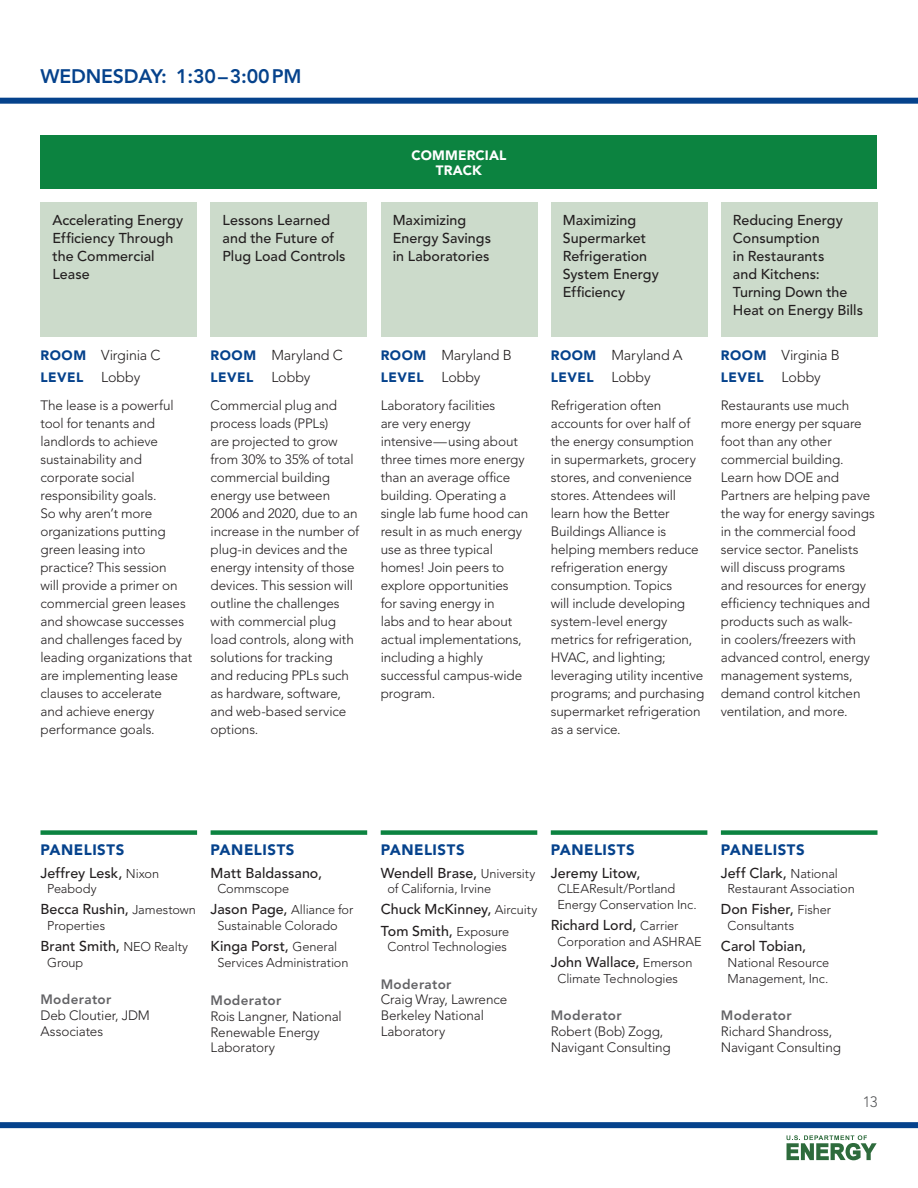
<style>
.page{position:relative;width:918px;height:1188px;background:#fff}
.page>*{position:absolute;margin:0;border:0;box-sizing:border-box;transform-origin:0 0}
.t1{font:800 19.5px "Avenir LT Std";letter-spacing:-.01em;color:#05428c}
.t2{font:900 15px "Avenir LT Std";letter-spacing:-.025em;color:#05428c}
.t3{font:300 15px "Avenir LT Std";color:#57585a}
.t4{font:500 14.25px/18px "Avenir LT Std";letter-spacing:.005em;color:#231f20}
.t5{font:300 14.25px "Avenir LT Std";letter-spacing:-.01em;color:#231f20}
.t6{font:300 13.5px/18px "Avenir LT Std";letter-spacing:-.005em;color:#231f20}
.t7{font:900 13.5px "Avenir LT Std";letter-spacing:.035em;color:#05428c}
.t8{font:800 13.5px "Avenir LT Std";letter-spacing:.025em;color:#636366}
.t9{font:900 13.5px/15px "Avenir LT Std";letter-spacing:.01em;color:#fff;text-align:center}
.t10{font:300 12.75px/15.8px "Avenir LT Std";letter-spacing:-.005em;color:#231f20}
.s1{font-weight:300;font-size:12.75px}
.s2{font-weight:500;font-size:14.25px}
</style>
<div class="page">
<svg style="left:787px;top:1135px;width:90px;height:25px"></svg>
<div style="left:0;top:1122px;width:918px;height:6px;background:#05428c"></div>
<div style="left:0;top:98px;width:918px;height:6px;background:#05428c"></div>
<div style="left:40px;top:135px;width:838px;height:54px;background:#0c8340"></div>
<div style="left:40px;top:202px;width:157px;height:136px;background:#ccdbcb"></div>
<div style="left:40px;top:830px;width:157px;height:5px;background:#0c8340"></div>
<div style="left:211px;top:202px;width:156px;height:136px;background:#ccdbcb"></div>
<div style="left:211px;top:830px;width:156px;height:5px;background:#0c8340"></div>
<div style="left:381px;top:202px;width:156px;height:136px;background:#ccdbcb"></div>
<div style="left:381px;top:830px;width:156px;height:5px;background:#0c8340"></div>
<div style="left:551px;top:202px;width:156px;height:136px;background:#ccdbcb"></div>
<div style="left:551px;top:830px;width:156px;height:5px;background:#0c8340"></div>
<div style="left:721px;top:202px;width:157px;height:136px;background:#ccdbcb"></div>
<div style="left:721px;top:830px;width:157px;height:5px;background:#0c8340"></div>
<h1 class="t1" style="left:40px;top:65px;width:259px">Wednesday: 1:30–3:00PM</h1>
<p class="t4" style="left:52px;top:212px;width:132px">Accelerating Energy<br>Efficiency Through the Commercial<br>Lease</p>
<p class="t4" style="left:223px;top:212px;width:125px">Lessons Learned and the Future of<br>Plug Load Controls</p>
<p class="t9" style="left:412px;top:147px;width:96px">COMMERCIAL<br>TRACK</p>
<p class="t4" style="left:393px;top:212px;width:100px">Maximizing<br>Energy Savings in Laboratories</p>
<p class="t7" style="left:40px;top:347px;width:22px">ROOM</p>
<p class="t5" style="left:101px;top:347px;width:61px">Virginia C</p>
<p class="t7" style="left:40px;top:369px;width:18px">LEVEL</p>
<p class="t5" style="left:101px;top:368px;width:41px">Lobby</p>
<p class="t6" style="left:40px;top:397px;width:153px">The lease is a powerful tool for tenants and landlords to achieve sustainability and corporate social responsibility goals.<br>So why aren’t more organizations putting green leasing into practice? This session<br>will provide a primer on commercial green leases and showcase successes and challenges faced by leading organizations that are implementing lease clauses to accelerate<br>and achieve energy performance goals.</p>
<p class="t7" style="left:211px;top:347px;width:22px">ROOM</p>
<p class="t5" style="left:271px;top:347px;width:73px">Maryland C</p>
<p class="t7" style="left:211px;top:369px;width:18px">LEVEL</p>
<p class="t5" style="left:271px;top:368px;width:41px">Lobby</p>
<p class="t6" style="left:211px;top:397px;width:150px">Commercial plug and process loads (PPLs)<br>are projected to grow from 30% to 35% of total commercial building energy use between<br>2006 and 2020, due to an increase in the number of plug-in devices and the energy intensity of those devices. This session will outline the challenges with commercial plug load controls, along with solutions for tracking<br>and reducing PPLs such as hardware, software, and web-based service options.</p>
<p class="t7" style="left:381px;top:347px;width:22px">ROOM</p>
<p class="t5" style="left:441px;top:347px;width:72px">Maryland B</p>
<p class="t7" style="left:381px;top:369px;width:18px">LEVEL</p>
<p class="t5" style="left:441px;top:368px;width:41px">Lobby</p>
<p class="t6" style="left:381px;top:397px;width:149px">Laboratory facilities<br>are very energy intensive—using about three times more energy than an average office building. Operating a single lab fume hood can result in as much energy use as three typical homes! Join peers to explore opportunities<br>for saving energy in<br>labs and to hear about actual implementations, including a highly successful campus-wide program.</p>
<p class="t4" style="left:563px;top:212px;width:98px">Maximizing<br>Supermarket<br>Refrigeration<br>System Energy<br>Efficiency</p>
<p class="t7" style="left:551px;top:347px;width:22px">ROOM</p>
<p class="t5" style="left:612px;top:347px;width:73px">Maryland A</p>
<p class="t7" style="left:551px;top:369px;width:18px">LEVEL</p>
<p class="t5" style="left:612px;top:368px;width:41px">Lobby</p>
<p class="t6" style="left:551px;top:397px;width:155px">Refrigeration often accounts for over half of the energy consumption in supermarkets, grocery stores, and convenience stores. Attendees will learn how the Better<br>Buildings Alliance is helping members reduce refrigeration energy consumption. Topics<br>will include developing system-level energy metrics for refrigeration,<br>HVAC, and lighting; leveraging utility incentive programs; and purchasing supermarket refrigeration as a service.</p>
<p class="t4" style="left:733px;top:212px;width:132px">Reducing Energy<br>Consumption<br>in Restaurants<br>and Kitchens:<br>Turning Down the<br>Heat on Energy Bills</p>
<p class="t7" style="left:721px;top:347px;width:22px">ROOM</p>
<p class="t5" style="left:782px;top:347px;width:60px">Virginia B</p>
<p class="t7" style="left:721px;top:369px;width:18px">LEVEL</p>
<p class="t5" style="left:782px;top:368px;width:41px">Lobby</p>
<p class="t6" style="left:721px;top:397px;width:155px">Restaurants use much more energy per square foot than any other commercial building.<br>Learn how DOE and<br>Partners are helping pave the way for energy savings in the commercial food service sector. Panelists will discuss programs<br>and resources for energy efficiency techniques and products such as walk-<br>in coolers/freezers with advanced control, energy management systems, demand control kitchen ventilation, and more.</p>
<p class="t2" style="left:40px;top:841px;width:20px">PANELISTS</p>
<p class="t4" style="left:40px;top:864px;width:120px">Jeffrey Lesk, <span class="s1">N ixon</span></p>
<p class="t10" style="left:47px;top:881px;width:51px">Peabody</p>
<p class="t4" style="left:40px;top:901px;width:157px">Becca Rushin, <span class="s1">Jamestown</span></p>
<p class="t10" style="left:47px;top:918px;width:59px">Properties</p>
<p class="t4" style="left:40px;top:938px;width:149px">Brant Smith, <span class="s1">N EO Realty</span></p>
<p class="t10" style="left:47px;top:955px;width:38px">Group</p>
<p class="t8" style="left:40px;top:992px;width:72px">Moderator</p>
<p class="t6" style="left:40px;top:1008px;width:111px;line-height:15.8px">Deb Cloutier, JDM<br>Associates</p>
<p class="t2" style="left:211px;top:841px;width:20px">PANELISTS</p>
<p class="t4" style="left:211px;top:864px;width:113px">Matt Baldassano,</p>
<p class="t10" style="left:211px;top:878px;width:144px;line-height:21.1px;text-indent:7px">Commscope<br><span class="s2">Jason Page,</span> Alliance for</p>
<p class="t10" style="left:217px;top:918px;width:122px">Sustainable Colorado</p>
<p class="t4" style="left:211px;top:938px;width:128px">Kinga Porst, <span class="s1">General</span></p>
<p class="t10" style="left:217px;top:955px;width:133px">Services Administration</p>
<p class="t8" style="left:211px;top:992px;width:72px">Moderator</p>
<p class="t6" style="left:211px;top:1008px;width:133px;line-height:15.8px">Rois Langner, National<br>Renewable Energy<br>Laboratory</p>
<p class="t2" style="left:381px;top:841px;width:20px">PANELISTS</p>
<p class="t4" style="left:381px;top:864px;width:156px">Wendell Brase, <span class="s1">University</span></p>
<p class="t10" style="left:387px;top:881px;width:105px">of California, I rvine</p>
<p class="t4" style="left:381px;top:899px;width:158px;line-height:21.1px">Chuck McKinney, <span class="s1">Aircuity<br></span>Tom Smith, <span class="s1">Exposure</span></p>
<p class="t10" style="left:387px;top:939px;width:121px">Control Technologies</p>
<p class="t8" style="left:381px;top:976px;width:72px">Moderator</p>
<p class="t6" style="left:381px;top:992px;width:128px;line-height:15.8px">Craig Wray, Lawrence<br>Berkeley National<br>Laboratory</p>
<p class="t2" style="left:551px;top:841px;width:20px">PANELISTS</p>
<p class="t4" style="left:551px;top:864px;width:91px">Jeremy Litow,</p>
<p class="t10" style="left:558px;top:881px;width:141px">CLEAResult/Portland<br>Energy Conservation I nc.</p>
<p class="t4" style="left:551px;top:917px;width:129px">Richard Lord, <span class="s1">Carrier</span></p>
<p class="t10" style="left:558px;top:934px;width:146px">Corporation and ASHRAE</p>
<p class="t4" style="left:551px;top:954px;width:143px">John Wallace, <span class="s1">Emerson</span></p>
<p class="t10" style="left:558px;top:971px;width:122px">Climate Technologies</p>
<p class="t8" style="left:551px;top:1007px;width:72px">Moderator</p>
<p class="t6" style="left:551px;top:1023px;width:122px;line-height:15.8px">Robert (Bob) Zogg,<br>Navigant Consulting</p>
<p class="t2" style="left:721px;top:841px;width:20px">PANELISTS</p>
<p class="t4" style="left:721px;top:864px;width:119px">Jeff Clark, <span class="s1">National</span></p>
<p class="t10" style="left:728px;top:881px;width:129px">Restaurant Association</p>
<p class="t4" style="left:721px;top:901px;width:112px">Don Fisher, <span class="s1">Fisher</span></p>
<p class="t10" style="left:728px;top:918px;width:68px">Consultants</p>
<p class="t4" style="left:721px;top:938px;width:87px">Carol Tobian,</p>
<p class="t10" style="left:728px;top:955px;width:103px">N ational Resource<br>Management, I nc.</p>
<p class="t8" style="left:721px;top:1007px;width:72px">Moderator</p>
<p class="t6" style="left:721px;top:1023px;width:122px;line-height:15.8px">Richard Shandross,<br>Navigant Consulting</p>
<p class="t3" style="left:863px;top:1093px;width:16px">13</p>
</div>
